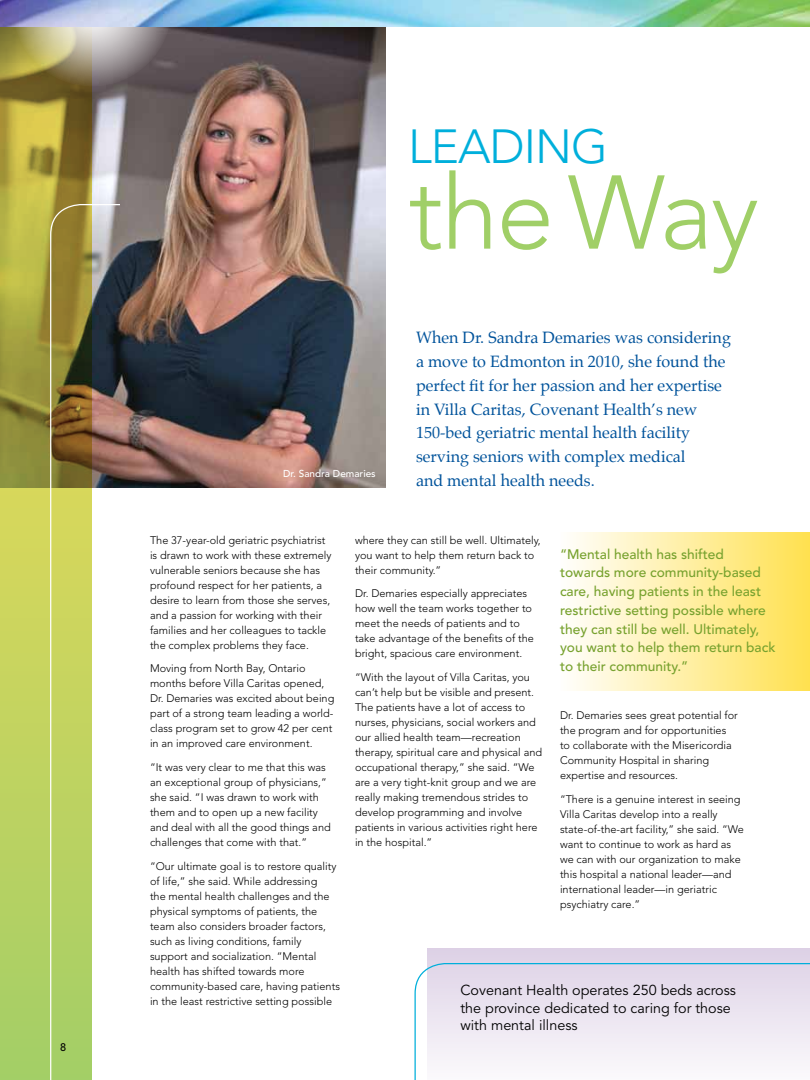
<style>
.page{position:relative;width:810px;height:1080px;background:#fff}
.page>*{position:absolute;margin:0;border:0;box-sizing:border-box;transform-origin:0 0}
.t1{font:300 103.5px "Avenir";letter-spacing:-.02em;color:#a0cf67}
.t2{font:300 47.5px "Avenir";color:#00afdb}
.t3{font:16.12px/23.8px "Palatino";color:#00539b}
.t4{font:14.38px/17.5px "Avenir";color:#000}
.t5{font:500 13.75px/18.8px "Avenir";color:#78a22f}
.t6{font:300 11px/15px "Avenir";color:#000}
.t7{font:500 11px "Avenir";color:#000}
.t8{font:500 10px "Avenir";color:#fff}
</style>
<div class="page">
<img style="left:91px;top:27px;width:294px;height:461px">
<svg style="left:0;top:27px;width:91px;height:1053px;background:#b0b74f"></svg>
<div style="left:12px;top:0;width:161px;height:88px;background:#fff;opacity:.75"></div>
<svg style="left:49px;top:203px;width:72px;height:877px"></svg>
<img style="left:0;top:0;width:810px;height:27px">
<div style="left:560px;top:532px;width:250px;height:160px;background:linear-gradient(to right,#fffefd,#ffe150)"></div>
<div style="left:428px;top:948px;width:382px;height:132px;background:#ded3e7"></div>
<svg style="left:414px;top:962px;width:396px;height:118px"></svg>
<p class="t7" style="left:60px;top:1041px;width:8px">8</p>
<p class="t2" style="left:408px;top:119px;width:29px">leading</p>
<p class="t8" style="left:283px;top:468px;width:94px">Dr. Sandra Demaries</p>
<p class="t1" style="left:409px;top:152px;width:352px">the Way</p>
<p class="t3" style="left:416px;top:326px;width:317px">When Dr. Sandra Demaries was considering a move to Edmonton in 2010, she found the perfect fit for her passion and her expertise in Villa Caritas, Covenant Health’s new 150-bed geriatric mental health facility serving seniors with complex medical<br>and mental health needs.</p>
<p class="t6" style="left:150px;top:532px;width:183px">The 37-year-old geriatric psychiatrist is drawn to work with these extremely vulnerable seniors because she has profound respect for her patients, a desire to learn from those she serves, and a passion for working with their families and her colleagues to tackle the complex problems they face.</p>
<p class="t6" style="left:150px;top:661px;width:186px">Moving from North Bay, Ontario months before Villa Caritas opened, Dr. Demaries was excited about being part of a strong team leading a world&shy;class program set to grow 42 per cent in an improved care environment.</p>
<p class="t6" style="left:150px;top:760px;width:182px">“It was very clear to me that this was an exceptional group of physicians,” she said. “I was drawn to work with them and to open up a new facility and deal with all the good things and challenges that come with that.”</p>
<p class="t6" style="left:150px;top:859px;width:191px">“Our ultimate goal is to restore quality of life,” she said. While addressing<br>the mental health challenges and the physical symptoms of patients, the team also considers broader factors, such as living conditions, family support and socialization. “Mental health has shifted towards more community-based care, having patients in the least restrictive setting possible</p>
<p class="t6" style="left:355px;top:532px;width:187px">where they can still be well. Ultimately, you want to help them return back to their community.”</p>
<p class="t6" style="left:355px;top:586px;width:180px">Dr. Demaries especially appreciates how well the team works together to meet the needs of patients and to take advantage of the benefits of the bright, spacious care environment.</p>
<p class="t6" style="left:355px;top:670px;width:189px">“With the layout of Villa Caritas, you can’t help but be visible and present.<br>The patients have a lot of access to nurses, physicians, social workers and our allied health team—recreation therapy, spiritual care and physical and occupational therapy,” she said. “We are a very tight-knit group and we are really making tremendous strides to develop programming and involve patients in various activities right here in the hospital.”</p>
<p class="t5" style="left:560px;top:545px;width:217px">“Mental health has shifted towards more community-based care, having patients in the least restrictive setting possible where they can still be well. U ltimately, you want to help them return back to their community.”</p>
<p class="t6" style="left:560px;top:708px;width:179px">Dr. Demaries sees great potential for the program and for opportunities to collaborate with the Misericordia Community Hospital in sharing expertise and resources.</p>
<p class="t6" style="left:560px;top:791px;width:185px">“There is a genuine interest in seeing Villa Caritas develop into a really state-of-the-art facility,” she said. “We want to continue to work as hard as we can with our organization to make this hospital a national leader—and international leader—in geriatric psychiatry care.”</p>
<p class="t4" style="left:460px;top:982px;width:277px">Covenant Health operates 250 beds across the province dedicated to caring for those with mental illness</p>
</div>
